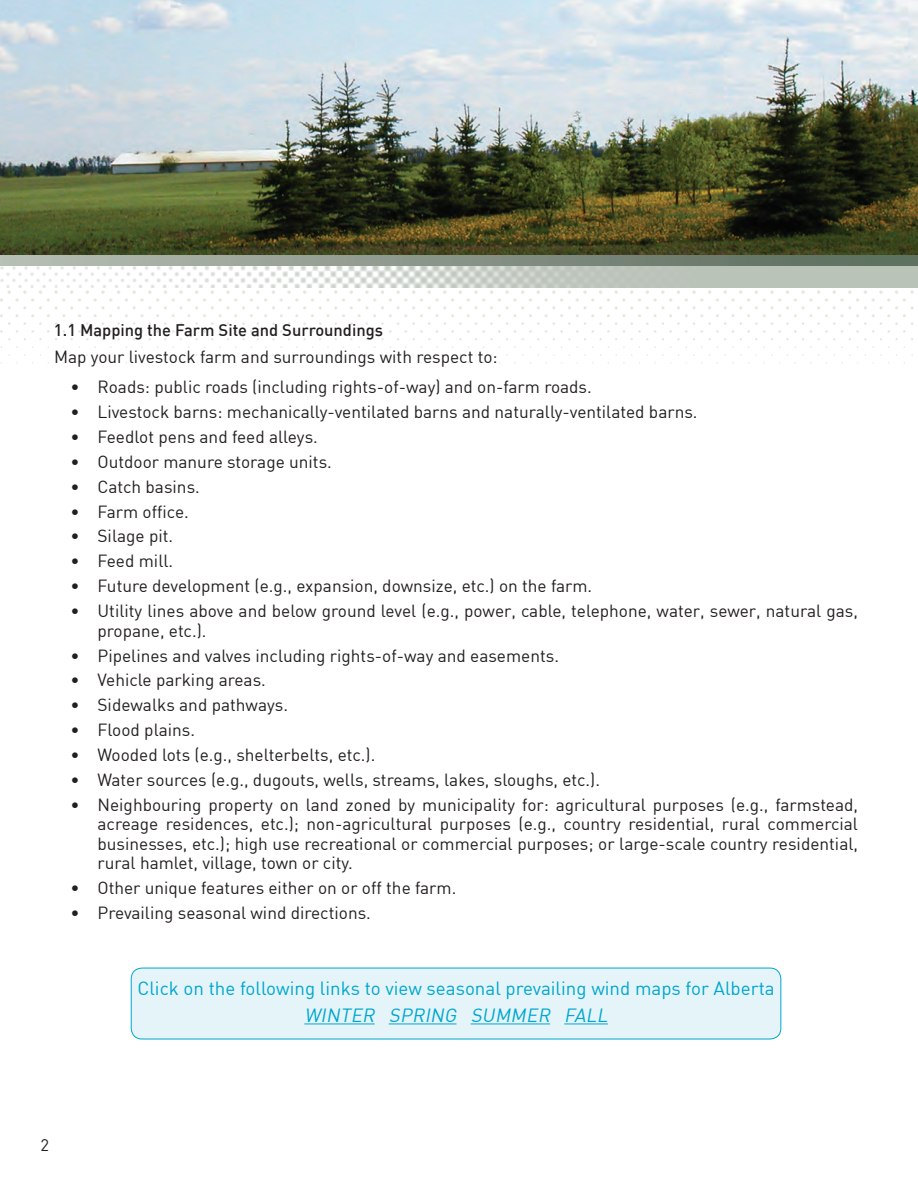
<style>
.page{position:relative;width:918px;height:1188px;background:#fff}
.page>*{position:absolute;margin:0;border:0;box-sizing:border-box;transform-origin:0 0}
.t1{font:18.75px "DIN";color:#00a7cf}
.t2{font:italic 18.75px "DIN";color:#00a7cf}
.t3{font:17.25px/19.5px "DIN";color:#231f20}
.t4{font:500 16.5px "DIN";color:#231f20}
.t5{font:16.5px "DIN";color:#231f20}
</style>
<div class="page">
<img style="left:0;top:287px;width:918px;height:77px">
<img style="left:0;top:266px;width:918px;height:21px">
<div style="left:0;top:215px;width:918px;height:51px;background:linear-gradient(to right,#b8beb5,#586a59)"></div>
<img style="left:0;top:0;width:918px;height:255px">
<div style="left:131px;top:968px;width:650px;height:71px;background:#e4f4f9;border-radius:11px"></div>
<div style="left:131px;top:968px;width:650px;height:71px;border:1px solid #00a7cf;border-radius:11px"></div>
<hr style="left:304px;top:1023px;width:71px;height:1px;background:#00a7cf">
<hr style="left:389px;top:1023px;width:68px;height:1px;background:#00a7cf">
<hr style="left:471px;top:1023px;width:79px;height:1px;background:#00a7cf">
<hr style="left:564px;top:1023px;width:44px;height:1px;background:#00a7cf">
<p class="t4" style="left:54px;top:319px;width:331px">1.1 Mapping the Farm Site and Surroundings</p>
<p class="t3" style="left:54px;top:347px;width:445px">Map your livestock farm and surroundings with respect to:</p>
<p class="t3" style="left:71px;top:377px;width:523px">• Roads: public roads (including rights-of-way) and on-farm roads.</p>
<p class="t3" style="left:71px;top:402px;width:629px">• Livestock barns: mechanically-ventilated barns and naturally-ventilated barns.</p>
<p class="t3" style="left:71px;top:427px;width:249px">• Feedlot pens and feed alleys.</p>
<p class="t3" style="left:71px;top:451px;width:263px">• Outdoor manure storage units.</p>
<p class="t3" style="left:71px;top:476px;width:131px">• Catch basins.</p>
<p class="t3" style="left:71px;top:501px;width:120px">• Farm office.</p>
<p class="t3" style="left:71px;top:526px;width:104px">• Silage pit.</p>
<p class="t3" style="left:71px;top:551px;width:104px">• Feed mill.</p>
<p class="t3" style="left:71px;top:576px;width:523px">• Future development (e.g., expansion, downsize, etc.) on the farm.</p>
<p class="t3" style="left:98px;top:601px;width:762px;text-indent:-27px">• Utility lines above and below ground level (e.g., power, cable, telephone, water, sewer, natural gas, propane, etc.).</p>
<p class="t3" style="left:71px;top:645px;width:490px">• Pipelines and valves including rights-of-way and easements.</p>
<p class="t3" style="left:71px;top:670px;width:197px">• Vehicle parking areas.</p>
<p class="t3" style="left:71px;top:695px;width:219px">• Sidewalks and pathways.</p>
<p class="t3" style="left:71px;top:720px;width:126px">• Flood plains.</p>
<p class="t3" style="left:71px;top:745px;width:306px">• Wooded lots (e.g., shelterbelts, etc.).</p>
<p class="t3" style="left:71px;top:770px;width:531px">• Water sources (e.g., dugouts, wells, streams, lakes, sloughs, etc.).</p>
<p class="t3" style="left:98px;top:795px;width:762px;text-align:justify;text-indent:-27px">• Neighbouring property on land zoned by municipality for: agricultural purposes (e.g., farmstead, acreage residences, etc.); non-agricultural purposes (e.g., country residential, rural commercial businesses, etc.); high use recreational or commercial purposes; or large-scale country residential, rural hamlet, village, town or city.</p>
<p class="t3" style="left:71px;top:878px;width:387px">• Other unique features either on or off the farm.</p>
<p class="t3" style="left:71px;top:903px;width:302px">• Prevailing seasonal wind directions.</p>
<p class="t5" style="left:40px;top:1135px;width:10px">2</p>
<p class="t1" style="left:137px;top:976px;width:639px">Click on the following links to view seasonal prevailing wind maps for Alberta</p>
<p class="t2" style="left:304px;top:1003px;width:309px">WINTER SPRING SUMMER FALL</p>
</div>
